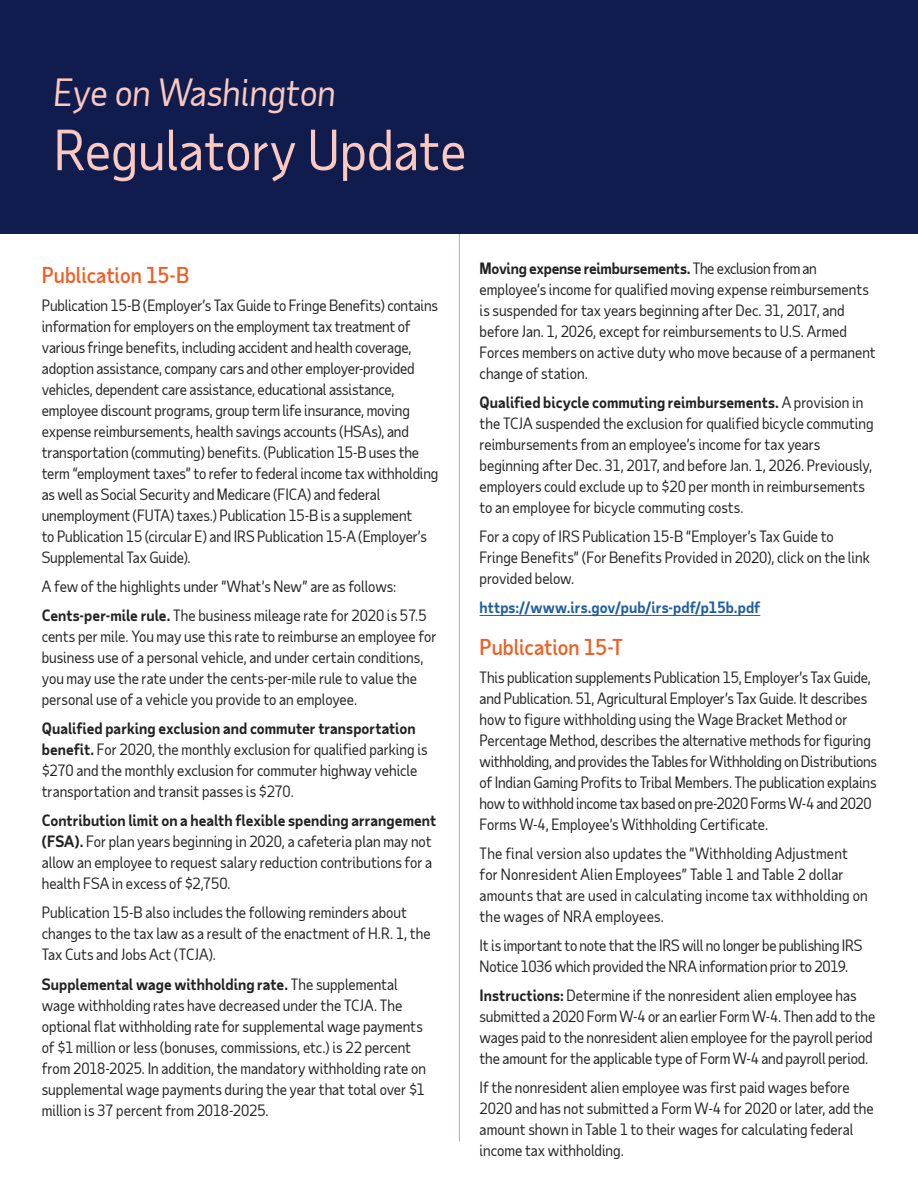
<style>
.page{position:relative;width:918px;height:1188px;background:#fff}
.page>*{position:absolute;margin:0;border:0;box-sizing:border-box;transform-origin:0 0}
.t1{font:54px "Taub Sans";color:#fbc9bf}
.t2{font:italic 36px "Taub Sans";color:#fbc9bf}
.t3{font:500 21px "Taub Sans";letter-spacing:-.005em;color:#f15d22}
.t4{font:15px/21px "Taub Sans";letter-spacing:-.01em;color:#222}
.t5{font:15px/21px "Taub Sans";letter-spacing:.01em;color:#222}
.t6{font:700 15px "Taub Sans";letter-spacing:.005em;color:#215e9e}
.s1{font-weight:700}
</style>
<div class="page">
<hr style="left:459px;top:225px;width:1px;height:917px;background:#d0271d">
<div style="left:0;top:0;width:918px;height:233px;background:#111c4e"></div>
<hr style="left:480px;top:615px;width:280px;height:1px;background:#215e9e">
<h2 class="t2" style="left:54px;top:69px;width:284px">Eye on Washington</h2>
<h1 class="t1" style="left:54px;top:116px;width:414px">Regulatory Update</h1>
<h3 class="t3" style="left:42px;top:262px;width:149px">Publication 15-B</h3>
<p class="t4" style="left:42px;top:295px;width:398px">Publication 15-B (Employer’s Tax Guide to Fringe Benefits) contains information for employers on the employment tax treatment of various fringe benefits, including accident and health coverage, adoption assistance, company cars and other employer-provided vehicles, dependent care assistance, educational assistance, employee discount programs, group term life insurance, moving expense reimbursements, health savings accounts (HSAs), and transportation (commuting) benefits. (Publication 15-B uses the term “employment taxes” to refer to federal income tax withholding as well as Social Security and Medicare (FICA) and federal unemployment (FUTA) taxes.) Publication 15-B is a supplement<br>to Publication 15 (circular E) and IRS Publication 15-A (Employer’s Supplemental Tax Guide).</p>
<p class="t4" style="left:42px;top:572px;width:386px;line-height:29.1px">A few of the highlights under “What’s New” are as follows:<br><span class="s1">Cents-per-mile rule.</span> The business mileage rate for 2020 is 57.5</p>
<p class="t4" style="left:42px;top:626px;width:396px">cents per mile. You may use this rate to reimburse an employee for business use of a personal vehicle, and under certain conditions, you may use the rate under the cents-per-mile rule to value the personal use of a vehicle you provide to an employee.</p>
<p class="t4" style="left:42px;top:718px;width:387px"><span class="s1">Qualified parking exclusion and commuter transportation benefit.</span> For 2020, the monthly exclusion for qualified parking is $270 and the monthly exclusion for commuter highway vehicle transportation and transit passes is $270.</p>
<p class="t4" style="left:42px;top:810px;width:396px"><span class="s1">Contribution limit on a health flexible spending arrangement (FSA).</span> For plan years beginning in 2020, a cafeteria plan may not allow an employee to request salary reduction contributions for a health FSA in excess of $2,750.</p>
<p class="t4" style="left:42px;top:902px;width:390px">Publication 15-B also includes the following reminders about changes to the tax law as a result of the enactment of H.R. 1, the<br>Tax Cuts and Jobs Act (TCJA).</p>
<p class="t4" style="left:42px;top:973px;width:386px"><span class="s1">Supplemental wage withholding rate.</span> The supplemental wage withholding rates have decreased under the TCJA. The optional flat withholding rate for supplemental wage payments of $1 million or less (bonuses, commissions, etc.) is 22 percent from 2018-2025. In addition, the mandatory withholding rate on supplemental wage payments during the year that total over $1 million is 37 percent from 2018-2025.</p>
<p class="t4" style="left:480px;top:258px;width:398px"><span class="s1">Moving expense reimbursements.</span> The exclusion from an employee’s income for qualified moving expense reimbursements is suspended for tax years beginning after Dec. 31, 2017, and before Jan. 1, 2026, except for reimbursements to U.S. Armed Forces members on active duty who move because of a permanent change of station.</p>
<p class="t4" style="left:480px;top:392px;width:396px"><span class="s1">Qualified bicycle commuting reimbursements.</span> A provision in the TCJA suspended the exclusion for qualified bicycle commuting reimbursements from an employee’s income for tax years beginning after Dec. 31, 2017, and before Jan. 1, 2026. Previously, employers could exclude up to $20 per month in reimbursements to an employee for bicycle commuting costs.</p>
<p class="t4" style="left:480px;top:526px;width:392px">For a copy of IRS Publication 15-B “Employer’s Tax Guide to<br>Fringe Benefits” (For Benefits Provided in 2020), click on the link provided below.</p>
<p class="t6" style="left:480px;top:598px;width:282px">https://www.irs.gov/pub/irs-pdf/p15b.pdf</p>
<h3 class="t3" style="left:480px;top:633px;width:145px">Publication 15-T</h3>
<p class="t4" style="left:480px;top:666px;width:399px">This publication supplements Publication 15, Employer’s Tax Guide, and Publication. 51, Agricultural Employer’s Tax Guide. It describes how to figure withholding using the Wage Bracket Method or Percentage Method, describes the alternative methods for figuring withholding, and provides the Tables for Withholding on Distributions of Indian Gaming Profits to Tribal Members. The publication explains how to withhold income tax based on pre-2020 Forms W-4 and 2020<br>Forms W-4, Employee’s Withholding Certificate.</p>
<p class="t5" style="left:480px;top:842px;width:390px">The final version also updates the ”Withholding Adjustment for Nonresident Alien Employees” Table 1 and Table 2 dollar amounts that are used in calculating income tax withholding on the wages of NRA employees.</p>
<p class="t4" style="left:480px;top:934px;width:384px">It is important to note that the IRS will no longer be publishing IRS<br>Notice 1036 which provided the NRA information prior to 2019.</p>
<p class="t4" style="left:480px;top:984px;width:397px"><span class="s1">Instructions:</span> Determine if the nonresident alien employee has submitted a 2020 Form W-4 or an earlier Form W-4. Then add to the wages paid to the nonresident alien employee for the payroll period the amount for the applicable type of Form W-4 and payroll period.</p>
<p class="t4" style="left:480px;top:1076px;width:396px">If the nonresident alien employee was first paid wages before 2020 and has not submitted a Form W-4 for 2020 or later, add the amount shown in Table 1 to their wages for calculating federal income tax withholding.</p>
</div>
